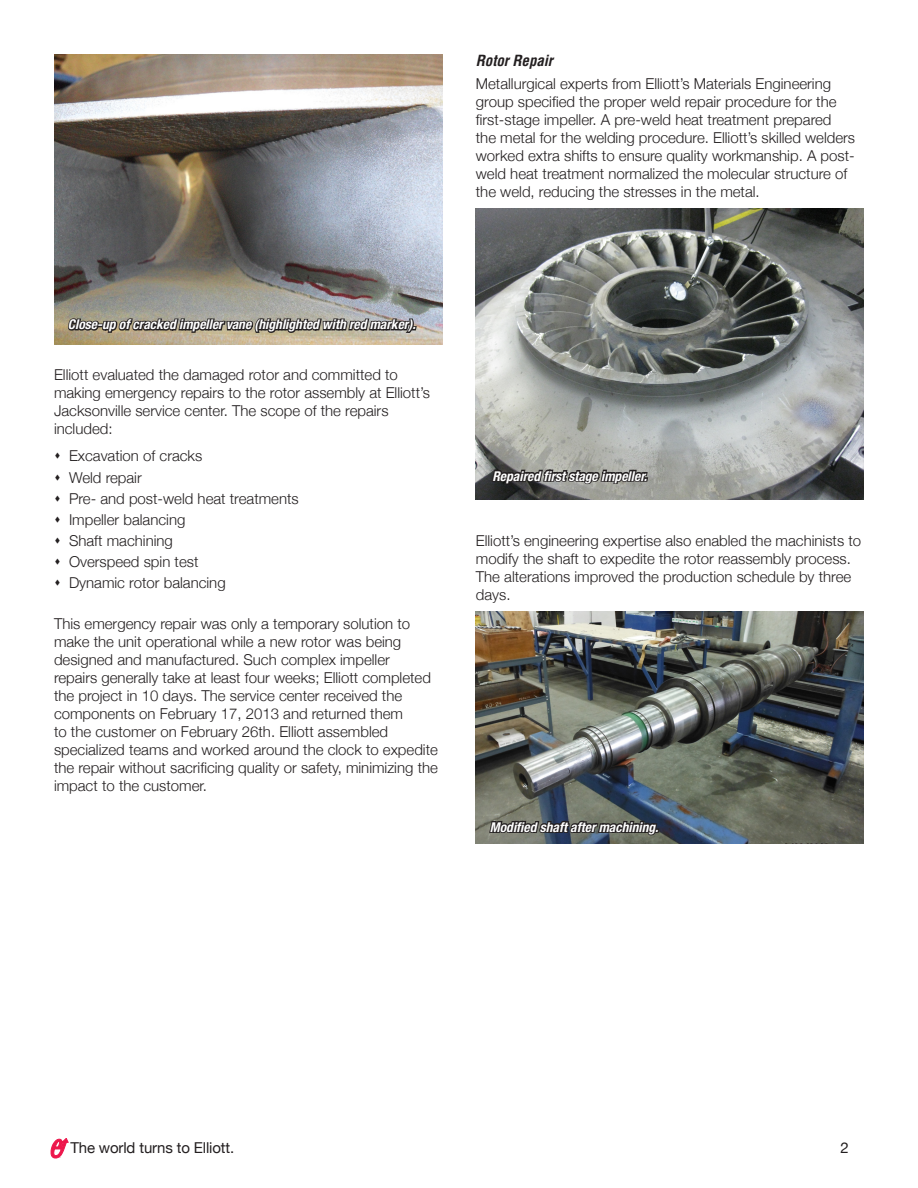
<style>
.page{position:relative;width:918px;height:1188px;background:#fff}
.page>*{position:absolute;margin:0;border:0;box-sizing:border-box;transform-origin:0 0}
.Body_text{font:300 15px/18px "Helvetica Neue";color:#231f20}
.t1{font:15px "Helvetica Neue";letter-spacing:-.01em;color:#231f20}
.Sub_sub_header{font:italic 700 condensed 15px "Helvetica";letter-spacing:-.005em;color:#231f20}
.t2{font:italic 700 condensed 13.5px "Helvetica Neue LT Com";color:#fff}
</style>
<div class="page">
<svg style="left:51px;top:1138px;width:17px;height:20px"></svg>
<img style="left:476px;top:208px;width:388px;height:292px">
<svg style="left:490px;top:451px;width:159px;height:49px;background:#777773"></svg>
<img style="left:54px;top:54px;width:388px;height:290px">
<svg style="left:67px;top:300px;width:350px;height:45px;background:#938d81"></svg>
<img style="left:476px;top:612px;width:388px;height:231px">
<img style="left:488px;top:611px;width:171px;height:233px">
<p class="Sub_sub_header" style="left:476px;top:51px;width:79px">Rotor Repair</p>
<p class="Body_text" style="left:476px;top:74px;width:381px">Metallurgical experts from Elliott’s Materials Engineering group specified the proper weld repair procedure for the first-stage impeller. A pre-weld heat treatment prepared the metal for the welding procedure. Elliott’s skilled welders worked extra shifts to ensure quality workmanship. A post&shy;weld heat treatment normalized the molecular structure of the weld, reducing the stresses in the metal.</p>
<p class="t2" style="left:68px;top:316px;width:349px">Close-up of cracked impeller vane (highlighted with red marker).</p>
<p class="Body_text" style="left:54px;top:365px;width:377px">Elliott evaluated the damaged rotor and committed to making emergency repairs to the rotor assembly at Elliott’s Jacksonville service center. The scope of the repairs included:</p>
<p class="Body_text" style="left:69px;top:446px;width:135px">Excavation of cracks</p>
<p class="Body_text" style="left:69px;top:467px;width:74px">Weld repair</p>
<p class="Body_text" style="left:69px;top:488px;width:231px">Pre- and post-weld heat treatments</p>
<p class="Body_text" style="left:69px;top:509px;width:118px">Impeller balancing</p>
<p class="Body_text" style="left:69px;top:530px;width:105px">Shaft machining</p>
<p class="Body_text" style="left:69px;top:551px;width:131px">Overspeed spin test</p>
<p class="Body_text" style="left:69px;top:573px;width:158px">Dynamic rotor balancing</p>
<p class="Body_text" style="left:54px;top:613px;width:385px">This emergency repair was only a temporary solution to make the unit operational while a new rotor was being designed and manufactured. Such complex impeller<br>repairs generally take at least four weeks; Elliott completed the project in 10 days. The service center received the components on February 17, 2013 and returned them<br>to the customer on February 26th. Elliott assembled specialized teams and worked around the clock to expedite the repair without sacrificing quality or safety, minimizing the impact to the customer.</p>
<p class="t2" style="left:492px;top:468px;width:156px">Repaired first stage impeller.</p>
<p class="Body_text" style="left:476px;top:531px;width:387px">Elliott’s engineering expertise also enabled the machinists to modify the shaft to expedite the rotor reassembly process.<br>The alterations improved the production schedule by three days.</p>
<p class="t2" style="left:490px;top:819px;width:170px">Modified shaft after machining.</p>
<p class="t1" style="left:70px;top:1136px;width:165px">The world turns to Elliott.</p>
<p class="t1" style="left:840px;top:1136px;width:10px">2</p>
</div>
